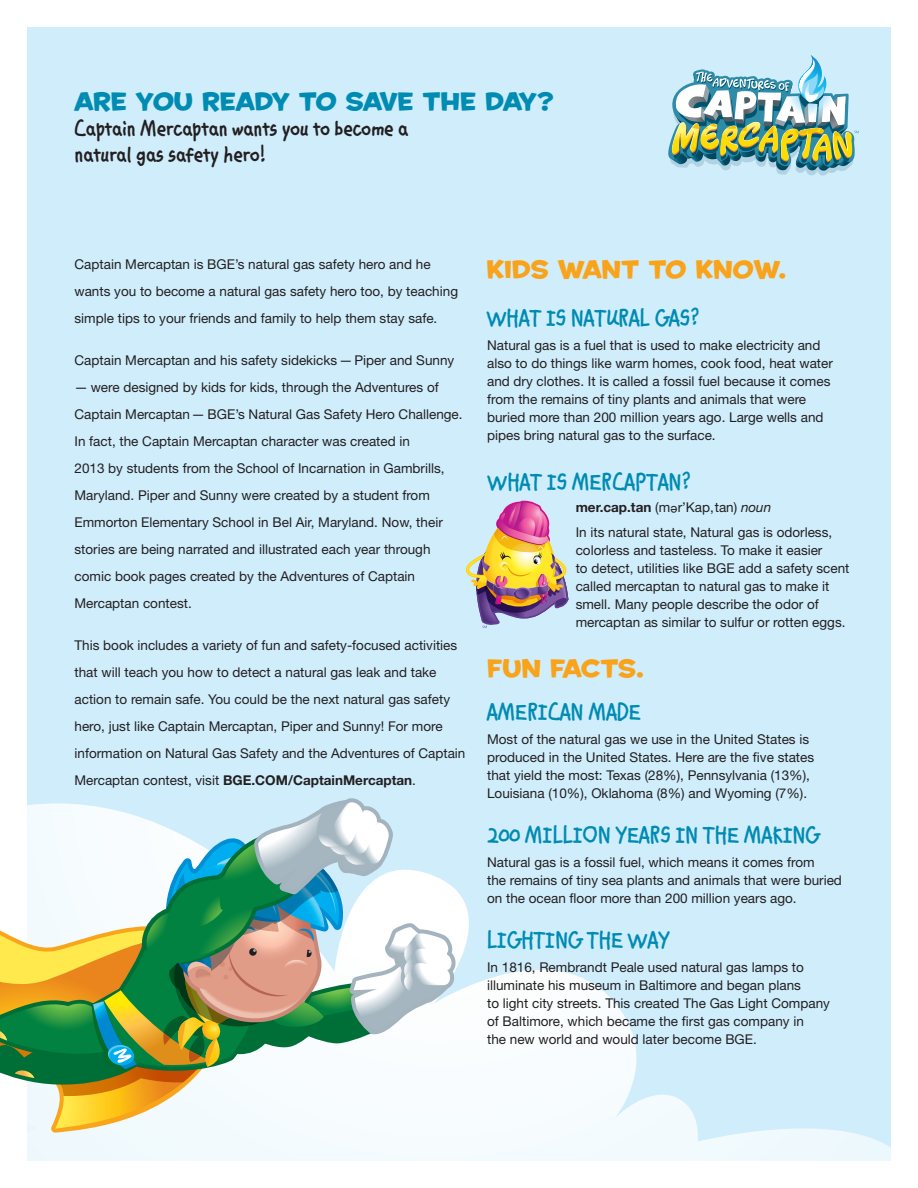
<style>
.page{position:relative;width:918px;height:1188px;background:#fff}
.page>*{position:absolute;margin:0;border:0;box-sizing:border-box;transform-origin:0 0}
.t1{font:24px "House A Rama Kingpin";letter-spacing:-.005em;color:#008bb3}
.t2{font:24px "House A Rama Kingpin";color:#f9a31b}
.t3{font:22.5px "Chris M Bold KB";color:#008bb3}
.t4{font:21px/25.2px "Chris M Bold KB";color:#231f20}
.body{font:13.5px/18px "Helvetica Neue LT Std";color:#231f20}
.t5{font:12.75px "Helvetica Neue LT Std";color:#231f20}
.s1{font-weight:700}
.s2{font-style:italic}
</style>
<div class="page">
<div style="left:27px;top:27px;width:864px;height:1134px;background:#cfedfb"></div>
<svg style="left:27px;top:894px;width:864px;height:267px"></svg>
<img style="left:668px;top:55px;width:191px;height:121px">
<img style="left:465px;top:500px;width:104px;height:128px">
<svg style="left:27px;top:1096px;width:237px;height:38px"></svg>
<svg style="left:27px;top:1096px;width:230px;height:33px;background:#f5e6b1"></svg>
<svg style="left:0;top:798px;width:459px;height:298px;background:#afc7ae"></svg>
<p class="t1" style="left:75px;top:85px;width:481px">ARE YOU READY TO SAVE THE DAY?</p>
<p class="t4" style="left:75px;top:116px;width:335px">Captain Mercaptan wants you to become a natural gas safety hero!</p>
<p class="body" style="left:75px;top:250px;width:385px;line-height:27px">Captain Mercaptan is BGE’s natural gas safety hero and he wants you to become a natural gas safety hero too, by teaching simple tips to your friends and family to help them stay safe.</p>
<p class="body" style="left:75px;top:351px;width:381px">Captain Mercaptan and his safety sidekicks — Piper and Sunny</p>
<p class="body" style="left:75px;top:373px;width:390px;line-height:27px">— were designed by kids for kids, through the Adventures of Captain Mercaptan— BGE’s Natural Gas Safety Hero Challenge.<br>In fact, the Captain Mercaptan character was created in<br>2013 by students from the School of Incarnation in Gambrills, Maryland. Piper and Sunny were created by a student from Emmorton Elementary School in Bel Air, Maryland. Now, their stories are being narrated and illustrated each year through comic book pages created by the Adventures of Captain Mercaptan contest.</p>
<p class="body" style="left:75px;top:631px;width:392px;line-height:27px">This book includes a variety of fun and safety-focused activities that will teach you how to detect a natural gas leak and take action to remain safe. You could be the next natural gas safety hero, just like Captain Mercaptan, Piper and Sunny! For more information on Natural Gas Safety and the Adventures of Captain Mercaptan contest, visit <span class="s1">BGE.COM/CaptainMercaptan</span>.</p>
<p class="t2" style="left:486px;top:253px;width:302px">KIDS WANT TO KNOW.</p>
<p class="t3" style="left:487px;top:302px;width:213px">WHAT IS NATURAL GAS?</p>
<p class="body" style="left:487px;top:336px;width:347px">Natural gas is a fuel that is used to make electricity and also to do things like warm homes, cook food, heat water and dry clothes. It is called a fossil fuel because it comes from the remains of tiny plants and animals that were buried more than 200 million years ago. Large wells and pipes bring natural gas to the surface.</p>
<p class="t3" style="left:488px;top:466px;width:204px">WHAT IS MERCAPTAN?</p>
<p class="body" style="left:576px;top:498px;width:197px"><span class="s1">mer.cap.tan</span> (m r’Kap, tan) <span class="s2">noun</span></p>
<p class="body" style="left:576px;top:523px;width:275px">In its natural state, Natural gas is odorless, colorless and tasteless. To make it easier<br>to detect, utilities like BGE add a safety scent called mercaptan to natural gas to make it smell. Many people describe the odor of mercaptan as similar to sulfur or rotten eggs.</p>
<p class="t5" style="left:678px;top:518px;width:8px;rotate:-180deg">e</p>
<p class="t2" style="left:487px;top:653px;width:159px">FUN FACTS.</p>
<p class="t3" style="left:487px;top:696px;width:155px">AMERICAN MADE</p>
<p class="body" style="left:487px;top:730px;width:329px">Most of the natural gas we use in the United States is produced in the United States. Here are the five states that yield the most: Texas (28%), Pennsylvania (13%), Louisiana (10%), Oklahoma (8%) and Wyoming (7%).</p>
<p class="t3" style="left:487px;top:819px;width:334px">200 MILLION YEARS IN THE MAKING</p>
<p class="body" style="left:487px;top:853px;width:356px">Natural gas is a fossil fuel, which means it comes from<br>the remains of tiny sea plants and animals that were buried on the ocean floor more than 200 million years ago.</p>
<p class="t3" style="left:487px;top:924px;width:184px">LIGHTING THE WAY</p>
<p class="body" style="left:487px;top:958px;width:344px">In 1816, Rembrandt Peale used natural gas lamps to illuminate his museum in Baltimore and began plans<br>to light city streets. This created The Gas Light Company of Baltimore, which became the first gas company in<br>the new world and would later become BGE.</p>
</div>
